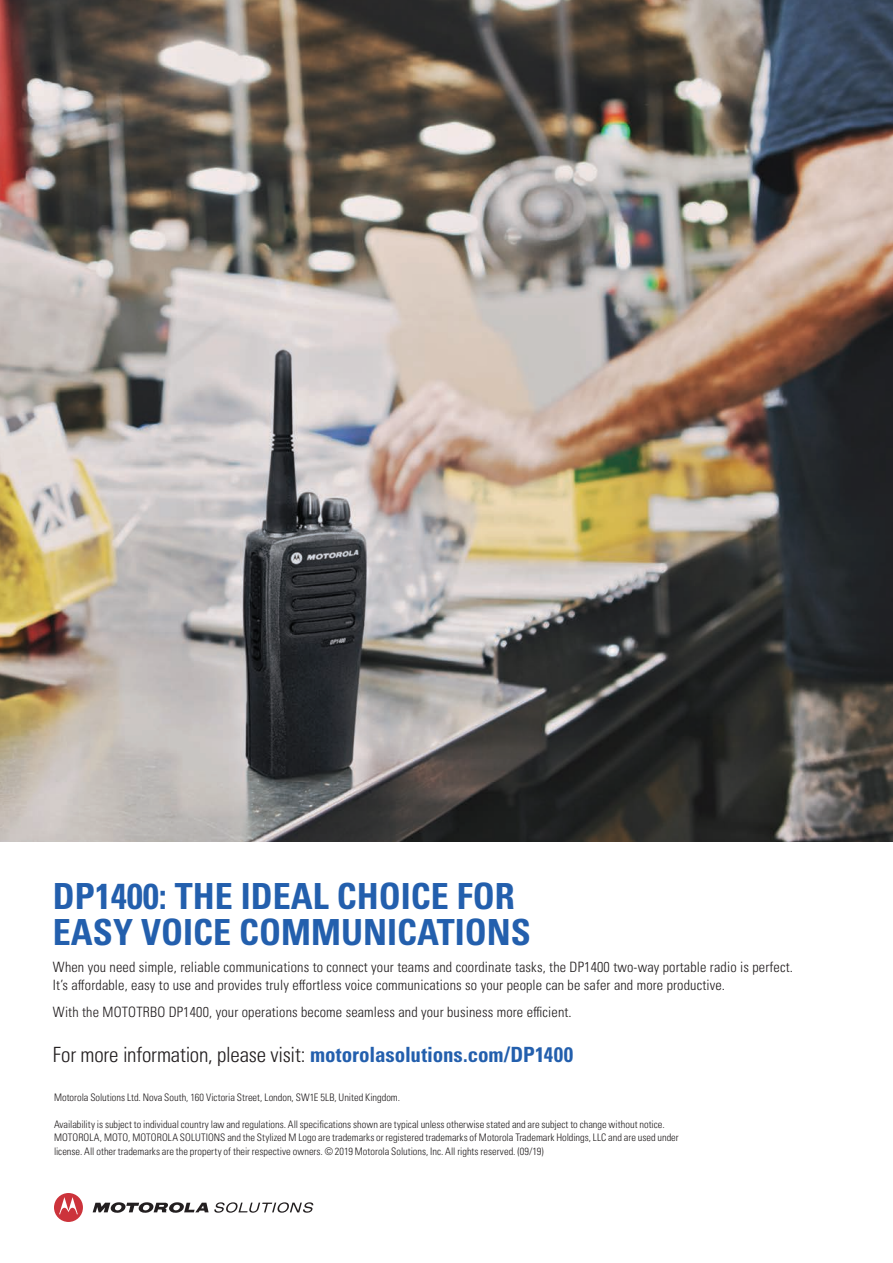
<style>
.page{position:relative;width:893px;height:1263px;background:#fff}
.page>*{position:absolute;margin:0;border:0;box-sizing:border-box;transform-origin:0 0}
.t1{font:700 condensed 36px/36px "Univers LT Pro";color:#235fad}
.t2{font:300 condensed 21px "Univers LT Pro";letter-spacing:-.01em;color:#231f20}
.t3{font:300 condensed 14.25px/18.3px "Univers LT Pro";letter-spacing:.01em;color:#231f20}
.t4{font:300 condensed 10.35px/13.5px "Univers LT Pro";color:#231f20}
.s1{font-weight:700;color:#235fad}
</style>
<div class="page">
<svg style="left:54px;top:1193px;width:29px;height:29px"></svg>
<svg style="left:93px;top:1202px;width:220px;height:11px"></svg>
<img style="left:0;top:0;width:893px;height:842px">
<h1 class="t1" style="left:53px;top:877px;width:479px">DP1400: THE IDEAL CHOICE FOR<br>EASY VOICE COMMUNICATIONS</h1>
<p class="t3" style="left:53px;top:957px;width:741px">When you need simple, reliable communications to connect your teams and coordinate tasks, the DP1400 two-way portable radio is perfect.<br>It’s affordable, easy to use and provides truly effortless voice communications so your people can be safer and more productive.</p>
<h3 class="t3" style="left:53px;top:1002px;width:520px">With the MOTOTRBO DP1400, your operations become seamless and your business more efficient.</h3>
<h2 class="t2" style="left:53px;top:1040px;width:522px">For more information, please visit: <span class="s1">motorolasolutions.com/DP1400</span></h2>
<p class="t4" style="left:54px;top:1089px;width:348px">Motorola Solutions Ltd. Nova South, 160 Victoria Street, London, SW1E 5LB, United Kingdom.</p>
<p class="t4" style="left:54px;top:1116px;width:626px">Availability is subject to individual country law and regulations. All specifications shown are typical unless otherwise stated and are subject to change without notice.<br>MOTOROLA, MOTO, MOTOROLA SOLUTIONS and the Stylized M Logo are trademarks or registered trademarks of Motorola Trademark Holdings, LLC and are used under license. All other trademarks are the property of their respective owners. © 2019 Motorola Solutions, Inc. All rights reserved. (09/19)</p>
</div>
